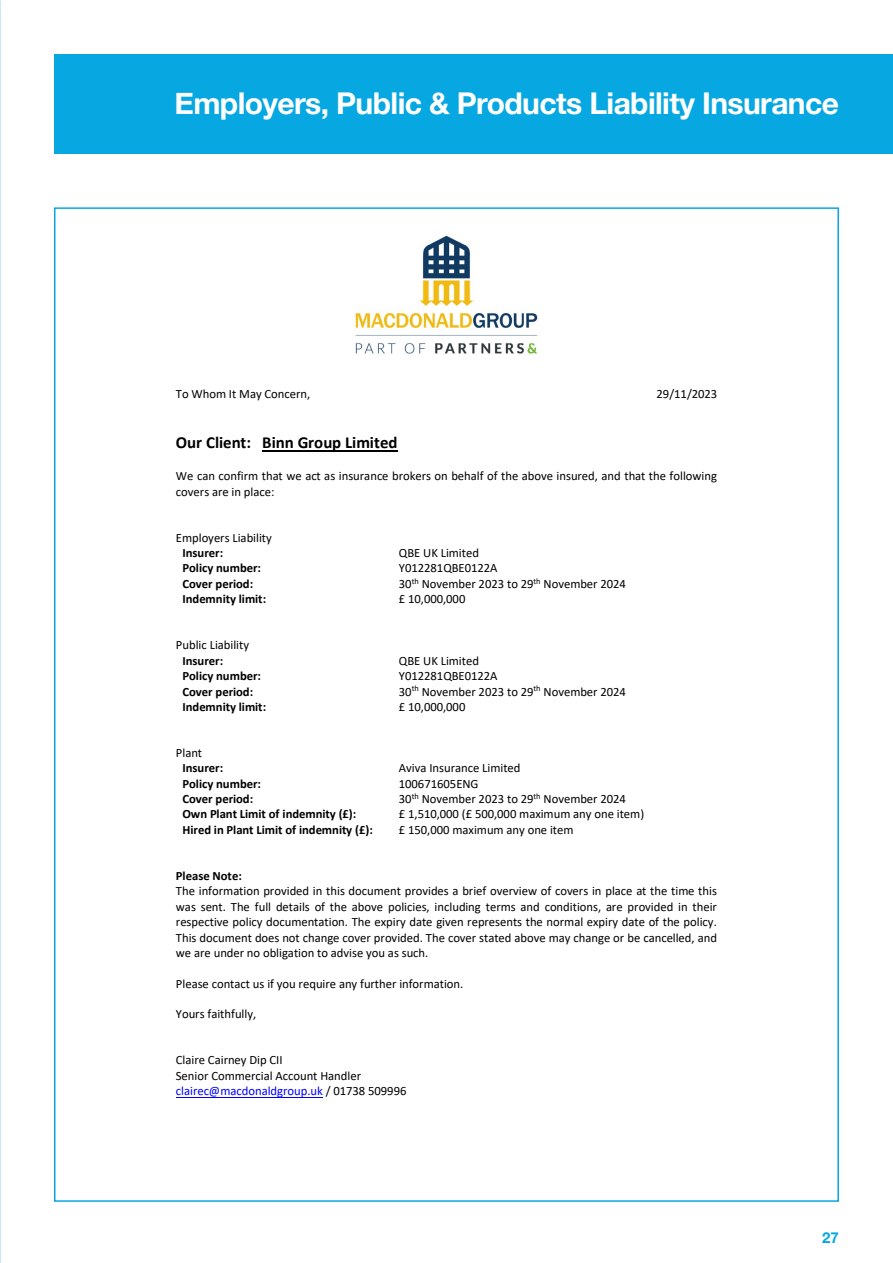
<style>
.page{position:relative;width:893px;height:1263px;background:#fff}
.page>*{position:absolute;margin:0;border:0;box-sizing:border-box;transform-origin:0 0}
.t1{font:700 30px "Helvetica Neue";letter-spacing:-.02em;color:#fff}
.t2{font:700 16.8px "Calibri";color:#000}
.t3{font:700 15px "Helvetica Neue";color:#07a7e1}
.t4{font:12.6px/15.5px "Calibri";color:#000}
.t5{font:700 12.6px/15.5px "Calibri";color:#000}
.s1{color:#00f}
</style>
<div class="page">
<img style="left:0;top:0;width:1px;height:1263px">
<img style="left:355px;top:235px;width:183px;height:119px">
<hr style="left:262px;top:450px;width:135px;height:1px;background:#000">
<hr style="left:176px;top:1097px;width:147px;height:1px;background:#00f">
<div style="left:54px;top:54px;width:839px;height:99px;background:#07a7e1"></div>
<h1 class="t1" style="left:175px;top:80px;width:666px">Employers, Public &amp; Products Liability Insurance</h1>
<p class="t4" style="left:176px;top:386px;width:136px">To Whom It May Concern,</p>
<p class="t4" style="left:656px;top:386px;width:62px">29/11/2023</p>
<h2 class="t2" style="left:176px;top:431px;width:223px">Our Client: Binn Group Limited</h2>
<p class="t4" style="left:176px;top:468px;width:543px">We can confirm that we act as insurance brokers on behalf of the above insured, and that the following covers are in place:</p>
<p class="t4" style="left:176px;top:530px;width:97px">Employers Liability</p>
<p class="t5" style="left:182px;top:545px;width:42px">Insurer:</p>
<p class="t4" style="left:399px;top:545px;width:82px">QBE UK Limited</p>
<p class="t5" style="left:182px;top:560px;width:80px">Policy number:</p>
<p class="t4" style="left:399px;top:560px;width:100px">Y012281QBE0122A</p>
<p class="t5" style="left:182px;top:576px;width:72px">Cover period:</p>
<p class="t4" style="left:399px;top:576px;width:229px">30<sup>th</sup> November 2023 to 29<sup>th</sup> November 2024</p>
<p class="t5" style="left:182px;top:591px;width:85px">Indemnity limit:</p>
<p class="t4" style="left:399px;top:591px;width:68px">£ 10,000,000</p>
<p class="t4" style="left:176px;top:637px;width:75px">Public Liability</p>
<p class="t5" style="left:182px;top:653px;width:42px">Insurer:</p>
<p class="t4" style="left:399px;top:652px;width:82px">QBE UK Limited</p>
<p class="t5" style="left:182px;top:668px;width:80px">Policy number:</p>
<p class="t4" style="left:399px;top:668px;width:100px">Y012281QBE0122A</p>
<p class="t5" style="left:182px;top:683px;width:72px">Cover period:</p>
<p class="t4" style="left:399px;top:683px;width:229px">30<sup>th</sup> November 2023 to 29<sup>th</sup> November 2024</p>
<p class="t5" style="left:182px;top:699px;width:85px">Indemnity limit:</p>
<p class="t4" style="left:399px;top:699px;width:68px">£ 10,000,000</p>
<p class="t4" style="left:176px;top:745px;width:28px">Plant</p>
<p class="t5" style="left:182px;top:760px;width:42px">Insurer:</p>
<p class="t4" style="left:399px;top:760px;width:123px">Aviva Insurance Limited</p>
<p class="t5" style="left:182px;top:776px;width:80px">Policy number:</p>
<p class="t4" style="left:399px;top:775px;width:81px">100671605ENG</p>
<p class="t5" style="left:182px;top:791px;width:72px">Cover period:</p>
<p class="t4" style="left:399px;top:791px;width:229px">30<sup>th</sup> November 2023 to 29<sup>th</sup> November 2024</p>
<p class="t5" style="left:182px;top:806px;width:192px">Own Plant Limit of indemnity (£):<br>Hired in Plant Limit of indemnity (£):</p>
<p class="t4" style="left:399px;top:806px;width:247px">£ 1,510,000 (£ 500,000 maximum any one item) £ 150,000 maximum any one item</p>
<p class="t5" style="left:176px;top:868px;width:67px">Please Note:</p>
<p class="t4" style="left:176px;top:883px;width:543px;text-align:justify">The information provided in this document provides a brief overview of covers in place at the time this was sent. The full details of the above policies, including terms and conditions, are provided in their respective policy documentation. The expiry date given represents the normal expiry date of the policy.<br>This document does not change cover provided. The cover stated above may change or be cancelled, and we are under no obligation to advise you as such.</p>
<p class="t4" style="left:176px;top:975px;width:289px">Please contact us if you require any further information.</p>
<p class="t4" style="left:176px;top:1006px;width:82px">Yours faithfully,</p>
<p class="t4" style="left:176px;top:1052px;width:232px">Claire Cairney Dip CII<br>Senior Commercial Account Handler <span class="s1">clairec@macdonaldgroup.uk</span> / 01738 509996</p>
<p class="t3" style="left:822px;top:1226px;width:18px">27</p>
</div>
